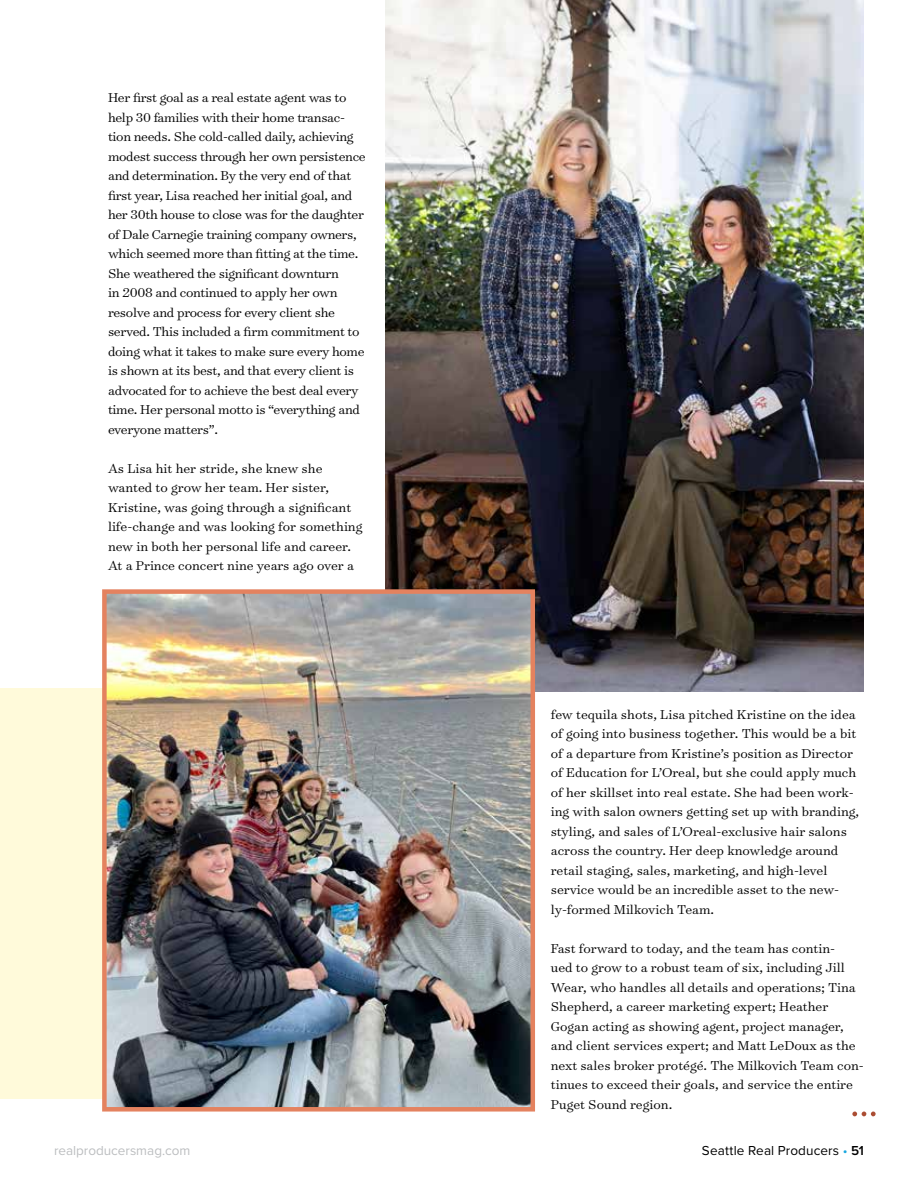
<style>
.page{position:relative;width:918px;height:1188px;background:#fff}
.page>*{position:absolute;margin:0;border:0;box-sizing:border-box;transform-origin:0 0}
.t1{font:300 14.7px/19.5px "Surveyor Text";letter-spacing:-.005em;color:#000}
.t2{font:13.5px "Proxima Nova";letter-spacing:.01em;color:#000}
.t3{font:13.5px "Proxima Nova";color:#bcbec0}
.s1{color:#17a7e0}
.s2{font-weight:600}
</style>
<div class="page">
<div style="left:0;top:688px;width:276px;height:411px;background:#fffada"></div>
<img style="left:385px;top:0;width:479px;height:692px">
<img style="left:107px;top:594px;width:423px;height:513px">
<div style="left:102px;top:589px;width:433px;height:523px;border:4px solid #e4825f"></div>
<svg style="left:852px;top:1112px;width:24px;height:4px"></svg>
<p class="t1" style="left:108px;top:88px;width:259px">Her first goal as a real estate agent was to help 30 families with their home transac&shy;tion needs. She cold-called daily, achieving modest success through her own persistence and determination. By the very end of that first year, Lisa reached her initial goal, and her 30th house to close was for the daughter of Dale Carnegie training company owners, which seemed more than fitting at the time.<br>She weathered the significant downturn<br>in 2008 and continued to apply her own resolve and process for every client she served. This included a firm commitment to doing what it takes to make sure every home is shown at its best, and that every client is advocated for to achieve the best deal every time. Her personal motto is “everything and everyone matters”.</p>
<p class="t1" style="left:108px;top:458px;width:256px">As Lisa hit her stride, she knew she wanted to grow her team. Her sister, Kristine, was going through a significant life-change and was looking for something new in both her personal life and career.<br>At a Prince concert nine years ago over a</p>
<p class="t1" style="left:551px;top:704px;width:310px">few tequila shots, Lisa pitched Kristine on the idea of going into business together. This would be a bit of a departure from Kristine’s position as Director of Education for L’Oreal, but she could apply much of her skillset into real estate. She had been work&shy;ing with salon owners getting set up with branding, styling, and sales of L’Oreal-exclusive hair salons across the country. Her deep knowledge around retail staging, sales, marketing, and high-level service would be an incredible asset to the new&shy;ly-formed Milkovich Team.</p>
<p class="t1" style="left:551px;top:938px;width:315px">Fast forward to today, and the team has contin-<br>ued to grow to a robust team of six, including Jill Wear, who handles all details and operations; Tina Shepherd, a career marketing expert; Heather Gogan acting as showing agent, project manager, and client services expert; and Matt LeDoux as the next sales broker protégé. The Milkovich Team con&shy;tinues to exceed their goals, and service the entire Puget Sound region.</p>
<p class="t3" style="left:54px;top:1143px;width:138px">realproducersmag.com</p>
<p class="t2" style="left:702px;top:1143px;width:164px">Seattle Real Producers <span class="s1">•</span> <span class="s2">51</span></p>
</div>
